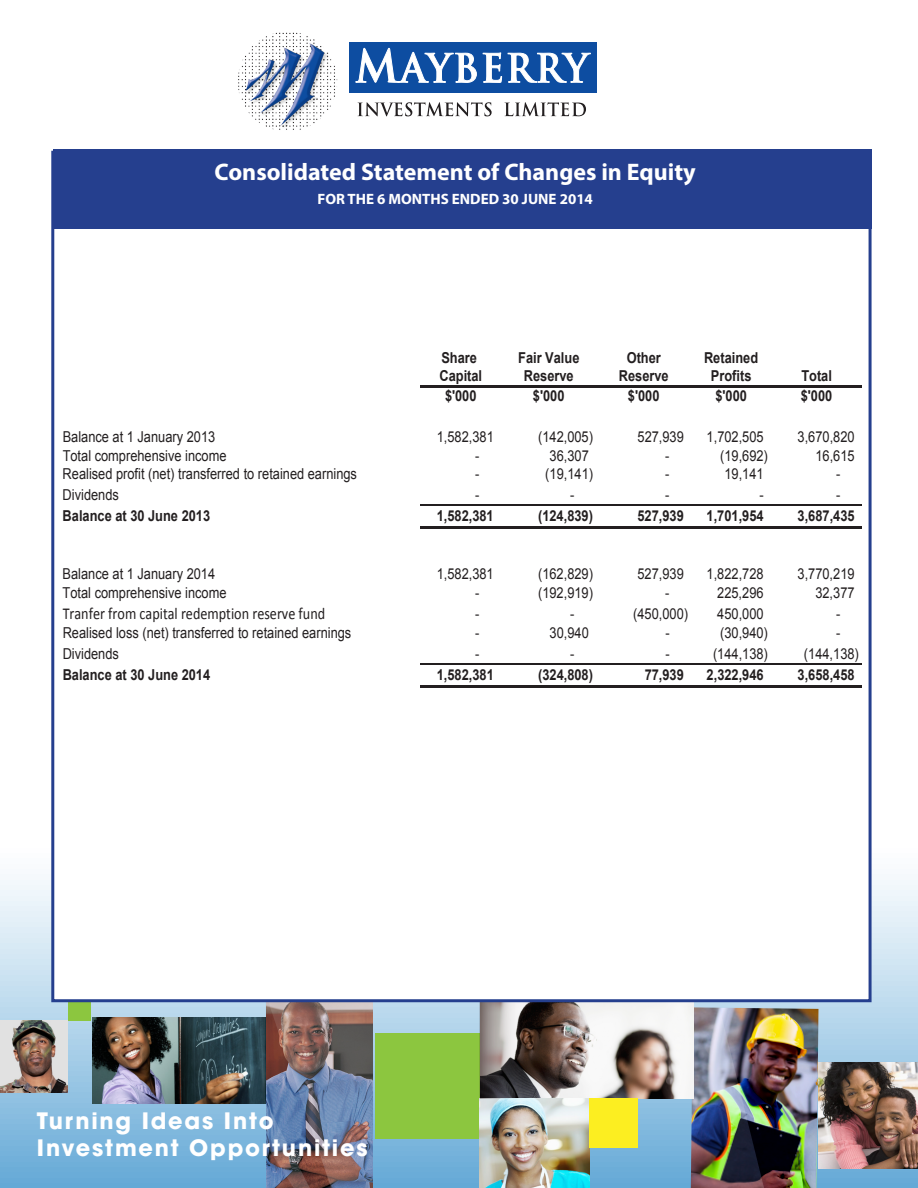
<style>
.page{position:relative;width:918px;height:1188px;background:#fff}
.page>*{position:absolute;margin:0;border:0;box-sizing:border-box;transform-origin:0 0}
.Table_Heading{font:700 24px "Myriad Pro";color:#fff}
.t1{font:700 22.5px/27px "Avant Garde";letter-spacing:.08em;color:#fff}
.t2{font:16.65px "Calibri";color:#231f20;scale:.85 1}
.t3{font:15px "Arial";color:#231f20;scale:.85 1}
.t4{font:700 15px "Arial";color:#231f20;scale:.85 1}
.table_date{font:700 15px "Myriad Pro";color:#fff}
</style>
<div class="page">
<img style="left:238px;top:32px;width:100px;height:98px">
<div style="left:349px;top:42px;width:248px;height:51px;background:#0d4da1"></div>
<svg style="left:358px;top:102px;width:134px;height:14px"></svg>
<svg style="left:504px;top:102px;width:82px;height:14px"></svg>
<svg style="left:355px;top:48px;width:122px;height:35px"></svg>
<svg style="left:483px;top:52px;width:108px;height:31px"></svg>
<svg style="left:0;top:880px;width:918px;height:308px;background:#96c3e1"></svg>
<div style="left:375px;top:1033px;width:116px;height:106px;background:#8cc63f"></div>
<img style="left:819px;top:1062px;width:99px;height:107px">
<img style="left:693px;top:1007px;width:126px;height:181px">
<img style="left:533px;top:1002px;width:160px;height:96px">
<img style="left:93px;top:1018px;width:172px;height:85px">
<div style="left:68px;top:997px;width:23px;height:24px;background:#8cc63f"></div>
<img style="left:480px;top:1099px;width:110px;height:89px">
<svg style="left:480px;top:1002px;width:53px;height:97px;background:#736d6c"></svg>
<div style="left:589px;top:1098px;width:48px;height:50px;background:#fcee21"></div>
<img style="left:265px;top:1002px;width:108px;height:186px">
<img style="left:0;top:1021px;width:67px;height:72px">
<div style="left:51px;top:151px;width:821px;height:851px;background:#fff;border:3px solid #253f8e"></div>
<div style="left:53px;top:149px;width:819px;height:80px;background:#253f8e"></div>
<hr style="left:420px;top:386px;width:442px;height:2px;background:#231f20">
<hr style="left:420px;top:504px;width:442px;height:1px;background:#231f20">
<hr style="left:420px;top:526px;width:442px;height:3px;background:#231f20">
<hr style="left:420px;top:663px;width:442px;height:1px;background:#231f20">
<hr style="left:420px;top:685px;width:442px;height:3px;background:#231f20">
<p class="Table_Heading" style="left:215px;top:156px;width:483px">Consolidated Statement of Changes in Equity</p>
<p class="table_date" style="left:318px;top:190px;width:277px">FOR THE 6 MONTHS ENDED 30 JUNE 2014</p>
<p class="t4" style="left:441px;top:348px;width:43px">Share</p>
<p class="t4" style="left:518px;top:348px;width:74px">Fair Value</p>
<p class="t4" style="left:627px;top:348px;width:42px">Other</p>
<p class="t4" style="left:704px;top:348px;width:65px">Retained</p>
<p class="t4" style="left:439px;top:366px;width:52px">Capital</p>
<p class="t4" style="left:524px;top:366px;width:60px">Reserve</p>
<p class="t4" style="left:619px;top:366px;width:60px">Reserve</p>
<p class="t4" style="left:711px;top:366px;width:49px">Profits</p>
<p class="t4" style="left:801px;top:366px;width:38px">Total</p>
<p class="t4" style="left:445px;top:386px;width:39px">$'000</p>
<p class="t4" style="left:533px;top:386px;width:39px">$'000</p>
<p class="t4" style="left:628px;top:386px;width:39px">$'000</p>
<p class="t4" style="left:715px;top:386px;width:39px">$'000</p>
<p class="t4" style="left:801px;top:386px;width:39px">$'000</p>
<p class="t3" style="left:63px;top:427px;width:181px">Balance at 1 January 2013</p>
<p class="t3" style="left:437px;top:427px;width:69px">1,582,381</p>
<p class="t3" style="left:538px;top:427px;width:66px">(142,005)</p>
<p class="t3" style="left:638px;top:427px;width:56px">527,939</p>
<p class="t3" style="left:707px;top:427px;width:69px">1,702,505</p>
<p class="t3" style="left:798px;top:427px;width:69px">3,670,820</p>
<p class="t3" style="left:63px;top:446px;width:194px">Total comprehensive income</p>
<p class="t3" style="left:475px;top:446px;width:7px">-</p>
<p class="t3" style="left:550px;top:446px;width:48px">36,307</p>
<p class="t3" style="left:720px;top:446px;width:58px">(19,692)</p>
<p class="t3" style="left:665px;top:446px;width:7px">-</p>
<p class="t3" style="left:815px;top:446px;width:48px">16,615</p>
<p class="t3" style="left:63px;top:464px;width:348px">Realised profit (net) transferred to retained earnings</p>
<p class="t3" style="left:475px;top:464px;width:7px">-</p>
<p class="t3" style="left:545px;top:464px;width:58px">(19,141)</p>
<p class="t3" style="left:724px;top:464px;width:48px">19,141</p>
<p class="t3" style="left:665px;top:464px;width:7px">-</p>
<p class="t3" style="left:836px;top:464px;width:7px">-</p>
<p class="t3" style="left:63px;top:485px;width:68px">Dividends</p>
<p class="t3" style="left:475px;top:485px;width:7px">-</p>
<p class="t3" style="left:570px;top:485px;width:7px">-</p>
<p class="t3" style="left:665px;top:485px;width:7px">-</p>
<p class="t3" style="left:759px;top:485px;width:7px">-</p>
<p class="t3" style="left:836px;top:485px;width:7px">-</p>
<p class="t4" style="left:63px;top:505px;width:175px">Balance at 30 June 2013</p>
<p class="t4" style="left:437px;top:505px;width:69px">1,582,381</p>
<p class="t4" style="left:538px;top:505px;width:66px">(124,839)</p>
<p class="t4" style="left:638px;top:505px;width:56px">527,939</p>
<p class="t4" style="left:707px;top:505px;width:69px">1,701,954</p>
<p class="t4" style="left:798px;top:505px;width:69px">3,687,435</p>
<p class="t3" style="left:63px;top:564px;width:181px">Balance at 1 January 2014</p>
<p class="t3" style="left:437px;top:564px;width:69px">1,582,381</p>
<p class="t3" style="left:538px;top:564px;width:66px">(162,829)</p>
<p class="t3" style="left:637px;top:564px;width:56px">527,939</p>
<p class="t3" style="left:707px;top:564px;width:69px">1,822,728</p>
<p class="t3" style="left:798px;top:564px;width:69px">3,770,219</p>
<p class="t3" style="left:63px;top:583px;width:194px">Total comprehensive income</p>
<p class="t3" style="left:538px;top:583px;width:66px">(192,919)</p>
<p class="t3" style="left:475px;top:583px;width:7px">-</p>
<p class="t3" style="left:717px;top:583px;width:56px">225,296</p>
<p class="t3" style="left:665px;top:583px;width:7px">-</p>
<p class="t3" style="left:815px;top:583px;width:48px">32,377</p>
<p class="t2" style="left:63px;top:603px;width:310px">Tranfer from capital redemption reserve fund</p>
<p class="t3" style="left:475px;top:604px;width:7px">-</p>
<p class="t3" style="left:633px;top:604px;width:66px">(450,000)</p>
<p class="t3" style="left:570px;top:604px;width:7px">-</p>
<p class="t3" style="left:717px;top:604px;width:56px">450,000</p>
<p class="t3" style="left:836px;top:604px;width:7px">-</p>
<p class="t3" style="left:63px;top:623px;width:341px">Realised loss (net) transferred to retained earnings</p>
<p class="t3" style="left:475px;top:623px;width:7px">-</p>
<p class="t3" style="left:550px;top:623px;width:48px">30,940</p>
<p class="t3" style="left:720px;top:623px;width:58px">(30,940)</p>
<p class="t3" style="left:665px;top:623px;width:7px">-</p>
<p class="t3" style="left:836px;top:623px;width:7px">-</p>
<p class="t3" style="left:63px;top:644px;width:68px">Dividends</p>
<p class="t3" style="left:475px;top:644px;width:7px">-</p>
<p class="t3" style="left:570px;top:644px;width:7px">-</p>
<p class="t3" style="left:713px;top:644px;width:66px">(144,138)</p>
<p class="t3" style="left:665px;top:644px;width:7px">-</p>
<p class="t3" style="left:804px;top:644px;width:66px">(144,138)</p>
<p class="t4" style="left:63px;top:665px;width:175px">Balance at 30 June 2014</p>
<p class="t4" style="left:437px;top:665px;width:69px">1,582,381</p>
<p class="t4" style="left:538px;top:665px;width:66px">(324,808)</p>
<p class="t4" style="left:707px;top:665px;width:69px">2,322,946</p>
<p class="t4" style="left:645px;top:665px;width:48px">77,939</p>
<p class="t4" style="left:798px;top:665px;width:69px">3,658,458</p>
<h2 class="t1" style="left:37px;top:1108px;width:332px">Turning Ideas Into<br>Investment Opportunities</h2>
</div>
